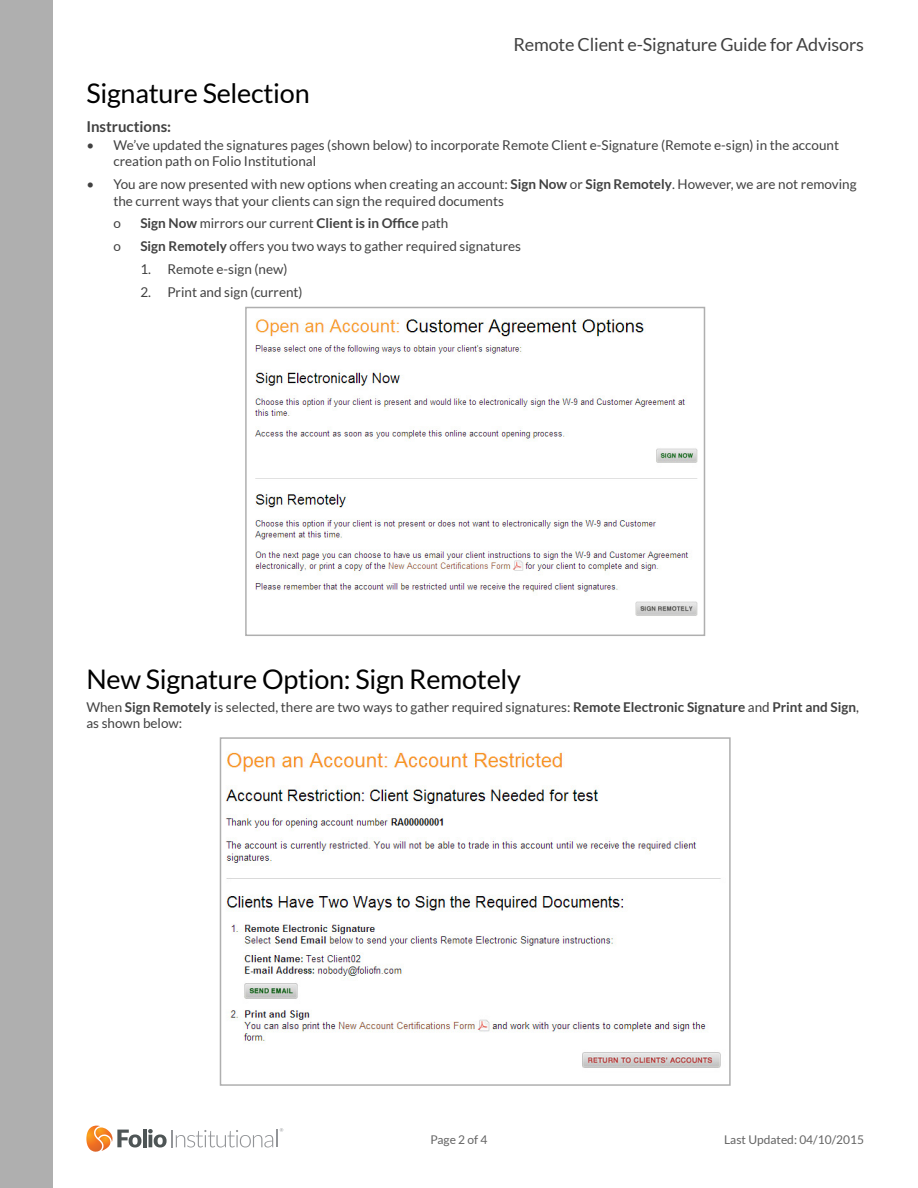
<style>
.page{position:relative;width:918px;height:1188px;background:#fff}
.page>*{position:absolute;margin:0;border:0;box-sizing:border-box;transform-origin:0 0}
.t1{font:27px "Lato";letter-spacing:-.01em;color:#000}
.t2{font:18px "Lato";letter-spacing:-.01em;color:#414141}
.t3{font:700 15px "Lato";color:#414141}
.t4{font:13.5px/16.2px "Lato";color:#414141}
.t5{font:700 13.5px "Lato";color:#414141}
.t6{font:12px "Lato";color:#646464}
.s1{font-weight:700}
.s2{font-weight:400}
</style>
<div class="page">
<div style="left:0;top:0;width:53px;height:1188px;background:#afafaf"></div>
<svg style="left:86px;top:1126px;width:55px;height:26px"></svg>
<hr style="left:143px;top:1129px;width:4px;height:18px;background:#4e5556">
<svg style="left:148px;top:1128px;width:135px;height:19px"></svg>
<img style="left:255px;top:319px;width:443px;height:297px">
<div style="left:245px;top:307px;width:460px;height:329px;border:2px solid #afafaf"></div>
<img style="left:225px;top:752px;width:496px;height:316px">
<div style="left:220px;top:737px;width:511px;height:349px;border:2px solid #afafaf"></div>
<h2 class="t2" style="left:513px;top:34px;width:352px">Remote Client e-Signature Guide for Advisors</h2>
<h1 class="t1" style="left:86px;top:78px;width:225px">Signature Selection</h1>
<p class="t3" style="left:86px;top:118px;width:86px">Instructions:</p>
<p class="t4" style="left:113px;top:137px;width:727px;text-indent:-27px">• We’ve updated the signatures pages (shown below) to incorporate Remote Client e-Signature (Remote e-sign) in the account creation path on Folio Institutional</p>
<p class="t4" style="left:113px;top:176px;width:745px;text-indent:-27px">• You are now presented with new options when creating an account: <span class="s1">Sign Now</span> or <span class="s1">Sign Remotely</span>. However, we are not removing the current ways that your clients can sign the required documents</p>
<p class="t4" style="left:113px;top:215px;width:9px">o</p>
<p class="t5" style="left:140px;top:216px;width:310px">Sign Now <span class="s2">mirrors our current</span> Client is in Office <span class="s2">path</span></p>
<p class="t4" style="left:113px;top:238px;width:9px">o</p>
<p class="t4" style="left:140px;top:238px;width:382px"><span class="s1">Sign Remotely</span> offers you two ways to gather required signatures</p>
<p class="t4" style="left:140px;top:261px;width:149px">1. Remote e-sign (new)</p>
<p class="t4" style="left:140px;top:284px;width:164px">2. Print and sign (current)</p>
<h1 class="t1" style="left:86px;top:664px;width:436px">New Signature Option: Sign Remotely</h1>
<p class="t4" style="left:86px;top:699px;width:774px">When <span class="s1">Sign Remotely</span> is selected, there are two ways to gather required signatures: <span class="s1">Remote Electronic Signature</span> and <span class="s1">Print and Sign</span>, as shown below:</p>
<p class="t6" style="left:430px;top:1133px;width:59px">Page 2 of 4</p>
<p class="t6" style="left:724px;top:1133px;width:141px">Last Updated: 04/10/2015</p>
</div>
